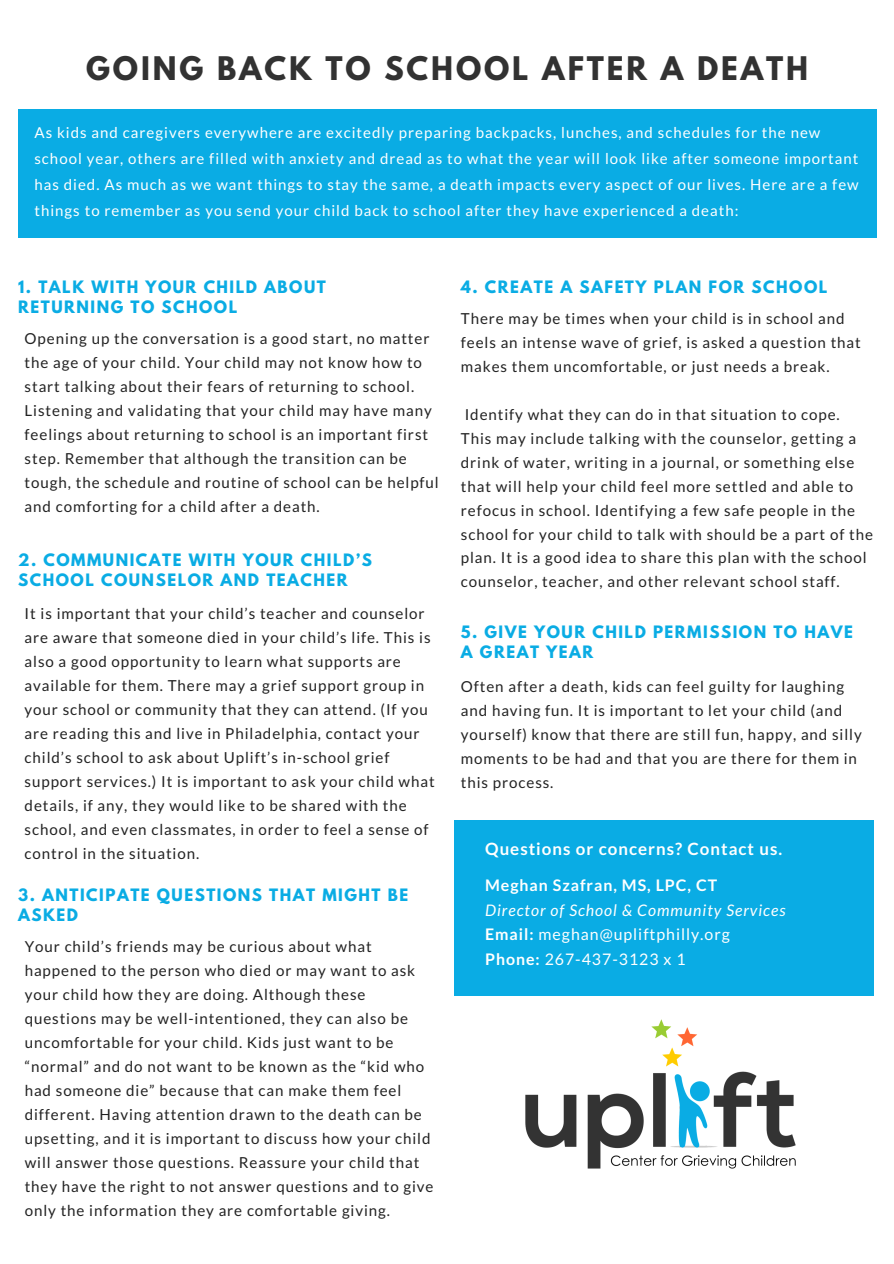
<style>
.page{position:relative;width:894px;height:1264px;background:#fff}
.page>*{position:absolute;margin:0;border:0;box-sizing:border-box;transform-origin:0 0}
.t1{font:700 28.8px "League Spartan";letter-spacing:.1em;color:#323232}
.t2{font:700 16.95px "Lato";letter-spacing:.06em;color:#fff}
.t3{font:15.9px/24.6px "Lato";letter-spacing:.06em;color:#fff}
.t4{font:700 15.9px "Lato";letter-spacing:.06em;color:#fff}
.t5{font:15.15px/24px "Lato";letter-spacing:.06em;color:#222}
.t6{font:700 15.15px/20px "League Spartan";letter-spacing:.1em;color:#0aace4}
.t7{font:15px/26.1px "Lato";letter-spacing:.065em;color:#fff}
.s1{font-style:italic}
.s2{font-weight:700}
</style>
<div class="page">
<div style="left:18px;top:109px;width:858px;height:129px;background:#0aace4"></div>
<div style="left:454px;top:820px;width:419px;height:176px;background:#0aace4"></div>
<img style="left:525px;top:1019px;width:271px;height:150px">
<h1 class="t1" style="left:86px;top:54px;width:723px">GOING BACK TO SCHOOL AFTER A DEATH</h1>
<p class="t7" style="left:34px;top:119px;width:825px">As kids and caregivers everywhere are excitedly preparing backpacks, lunches, and schedules for the new school year, others are filled with anxiety and dread as to what the year will look like after someone important has died. As much as we want things to stay the same, a death impacts every aspect of our lives. Here are a few things to remember as you send your child back to school after they have experienced a death:</p>
<p class="t6" style="left:18px;top:278px;width:309px">1. TALK WITH YOUR CHILD ABOUT<br>RETURNING TO SCHOOL</p>
<p class="t5" style="left:25px;top:326px;width:415px">Opening up the conversation is a good start, no matter the age of your child. Your child may not know how to start talking about their fears of returning to school.<br>Listening and validating that your child may have many feelings about returning to school is an important first step. Remember that although the transition can be tough, the schedule and routine of school can be helpful and comforting for a child after a death.</p>
<p class="t6" style="left:18px;top:551px;width:355px">2. COMMUNICATE WITH YOUR CHILD’S<br>SCHOOL COUNSELOR AND TEACHER</p>
<p class="t5" style="left:25px;top:601px;width:411px">It is important that your child’s teacher and counselor are aware that someone died in your child’s life. This is also a good opportunity to learn what supports are available for them. There may a grief support group in your school or community that they can attend. (If you are reading this and live in Philadelphia, contact your child’s school to ask about Uplift’s in-school grief support services.) It is important to ask your child what details, if any, they would like to be shared with the school, and even classmates, in order to feel a sense of control in the situation.</p>
<p class="t6" style="left:18px;top:886px;width:391px">3. ANTICIPATE QUESTIONS THAT MIGHT BE<br>ASKED</p>
<p class="t5" style="left:25px;top:934px;width:410px">Your child’s friends may be curious about what happened to the person who died or may want to ask your child how they are doing. Although these questions may be well-intentioned, they can also be uncomfortable for your child. Kids just want to be “normal” and do not want to be known as the “kid who had someone die” because that can make them feel different. Having attention drawn to the death can be upsetting, and it is important to discuss how your child will answer those questions. Reassure your child that they have the right to not answer questions and to give only the information they are comfortable giving.</p>
<p class="t6" style="left:461px;top:278px;width:368px">4. CREATE A SAFETY PLAN FOR SCHOOL</p>
<p class="t5" style="left:461px;top:306px;width:401px">There may be times when your child is in school and feels an intense wave of grief, is asked a question that makes them uncomfortable, or just needs a break.</p>
<p class="t5" style="left:461px;top:401px;width:413px">Identify what they can do in that situation to cope.<br>This may include talking with the counselor, getting a drink of water, writing in a journal, or something else that will help your child feel more settled and able to refocus in school. Identifying a few safe people in the school for your child to talk with should be a part of the plan. It is a good idea to share this plan with the school counselor, teacher, and other relevant school staff.</p>
<p class="t6" style="left:461px;top:624px;width:393px">5. GIVE YOUR CHILD PERMISSION TO HAVE<br>A GREAT YEAR</p>
<p class="t5" style="left:461px;top:674px;width:402px">Often after a death, kids can feel guilty for laughing and having fun. It is important to let your child (and yourself) know that there are still fun, happy, and silly moments to be had and that you are there for them in this process.</p>
<p class="t2" style="left:485px;top:838px;width:298px">Questions or concerns? Contact us.</p>
<p class="t4" style="left:485px;top:875px;width:233px">Meghan Szafran, MS, LPC, CT</p>
<p class="t3" style="left:485px;top:897px;width:302px"><span class="s1">Director of School &amp; Community Services<br></span><span class="s2">Email:</span> meghan@upliftphilly.org<br><span class="s2">Phone:</span> 267-437-3123 x 1</p>
</div>
